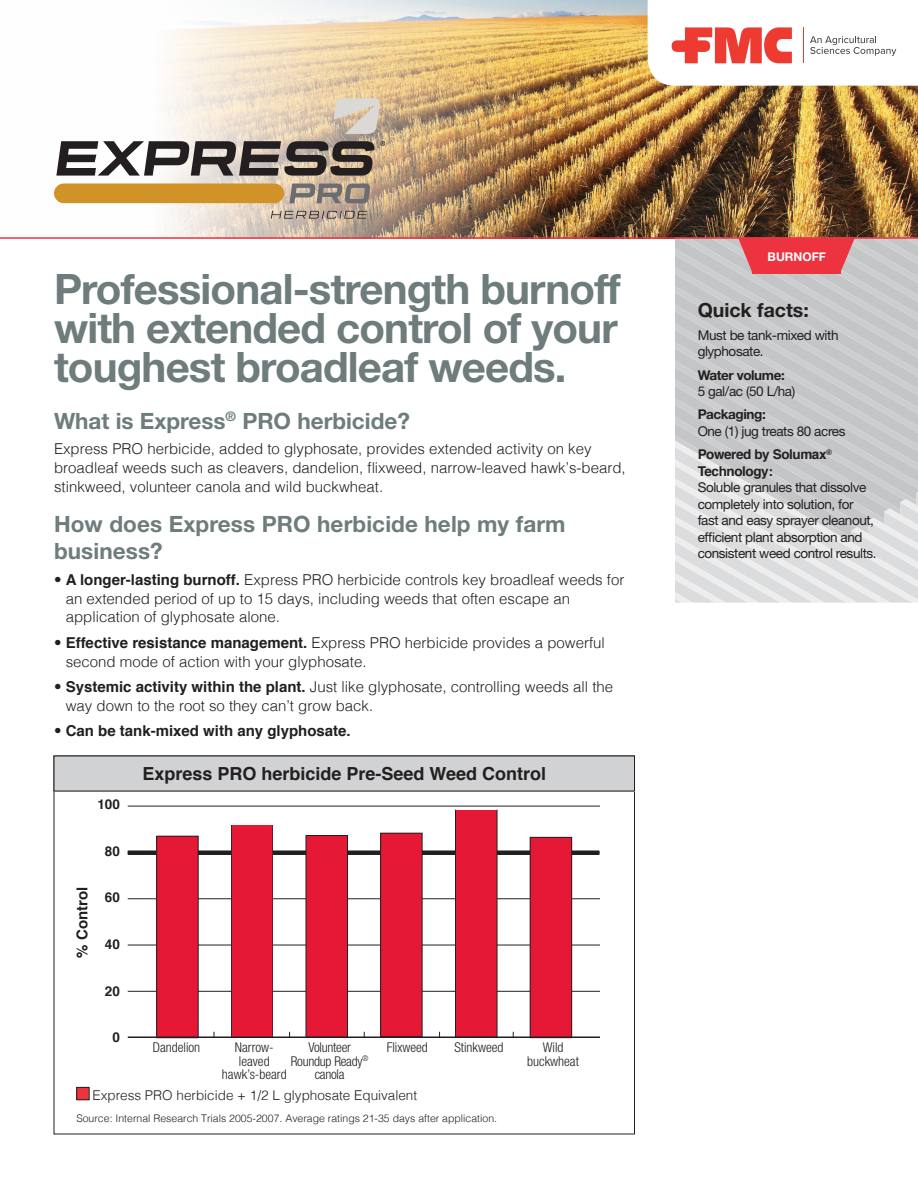
<style>
.page{position:relative;width:918px;height:1188px;background:#fff}
.page>*{position:absolute;margin:0;border:0;box-sizing:border-box;transform-origin:0 0}
.t1{font:700 42px/39px "Helvetica Neue";letter-spacing:-.02em;color:#6e7c7c;text-align:justify}
.t2{font:700 22.5px/27px "Helvetica Neue";letter-spacing:.005em;color:#6e7c7c}
.t3{font:700 19.5px "Helvetica Neue";color:#231f20}
.t4{font:700 18px "Helvetica";color:#231f20}
.t5{font:300 15px/18.8px "Helvetica";color:#231f20}
.t6{font:700 15px "Helvetica";color:#231f20}
.t7{font:13.5px/16.5px "Helvetica Neue";letter-spacing:-.03em;color:#231f20}
.t8{font:300 condensed 13.5px/13.5px "Helvetica Neue";color:#231f20;text-align:center}
.t9{font:300 13.5px "Helvetica";color:#231f20}
.t10{font:700 13.5px/16.5px "Helvetica";letter-spacing:-.03em;color:#231f20}
.t11{font:300 condensed 13.5px/13.5px "Helvetica Neue";letter-spacing:-.02em;color:#231f20;text-align:center}
.t12{font:700 13.5px "Helvetica Neue";letter-spacing:-.03em;color:#231f20}
.t13{font:700 12px "Helvetica Neue";color:#fff}
.t14{font:300 10.5px "Helvetica";color:#231f20}
.s1{font-weight:700}
.s2{font-weight:300}
</style>
<div class="page">
<img style="left:54px;top:0;width:864px;height:237px">
<svg style="left:675px;top:239px;width:243px;height:202px;background:#c7c8ca"></svg>
<svg style="left:675px;top:441px;width:243px;height:162px;background:#d9d9db"></svg>
<svg style="left:738px;top:239px;width:117px;height:35px"></svg>
<hr style="left:0;top:237px;width:918px;height:2px;background:#ee3340">
<svg style="left:271px;top:211px;width:96px;height:8px"></svg>
<div style="left:54px;top:183px;width:230px;height:20px;background:#d19328;border-radius:10px"></div>
<svg style="left:56px;top:141px;width:329px;height:35px"></svg>
<svg style="left:289px;top:184px;width:81px;height:19px;background:#998f85"></svg>
<svg style="left:334px;top:98px;width:47px;height:36px;background:#d4cbbe"></svg>
<hr style="left:128px;top:991px;width:472px;height:1px;background:#231f20">
<hr style="left:128px;top:945px;width:472px;height:1px;background:#231f20">
<hr style="left:128px;top:899px;width:472px;height:1px;background:#231f20">
<div style="left:128px;top:850px;width:471px;height:5px;background:#231f20"></div>
<div style="left:157px;top:836px;width:41px;height:202px;background:#e51836"></div>
<div style="left:156px;top:836px;width:43px;height:202px;border:1px solid #231f20"></div>
<div style="left:231px;top:826px;width:42px;height:210px;background:#e51836"></div>
<div style="left:530px;top:837px;width:42px;height:201px;background:#e51836"></div>
<div style="left:530px;top:837px;width:42px;height:201px;border:1px solid #231f20"></div>
<div style="left:306px;top:836px;width:42px;height:201px;background:#e51836"></div>
<div style="left:306px;top:835px;width:42px;height:203px;border:1px solid #231f20"></div>
<div style="left:456px;top:810px;width:41px;height:227px;background:#e51836"></div>
<div style="left:455px;top:809px;width:42px;height:229px;border:1px solid #231f20"></div>
<div style="left:381px;top:833px;width:41px;height:204px;background:#e51836"></div>
<div style="left:380px;top:833px;width:43px;height:204px;border:1px solid #231f20"></div>
<hr style="left:128px;top:1036px;width:472px;height:2px;background:#231f20">
<hr style="left:128px;top:806px;width:472px;height:1px;background:#231f20">
<div style="left:54px;top:756px;width:580px;height:35px;background:#d1d2d4"></div>
<div style="left:77px;top:1087px;width:12px;height:13px;background:#ee3340"></div>
<div style="left:76px;top:1087px;width:14px;height:13px;border:1px solid #231f20"></div>
<div style="left:753px;top:238px;width:88px;height:36px;background:#ee3340"></div>
<svg style="left:648px;top:0;width:270px;height:86px"></svg>
<h1 class="t1" style="left:54px;top:268px;width:568px">Professional-strength burnoff with extended control of your toughest broadleaf weeds.</h1>
<h2 class="t2" style="left:54px;top:407px;width:357px">What is Express<sup>®</sup> PRO herbicide?</h2>
<p class="t5" style="left:54px;top:439px;width:573px">Express PRO herbicide, added to glyphosate, provides extended activity on key broadleaf weeds such as cleavers, dandelion, flixweed, narrow-leaved hawk’s-beard, stinkweed, volunteer canola and wild buckwheat.</p>
<h2 class="t2" style="left:54px;top:510px;width:513px">How does Express PRO herbicide help my farm business?</h2>
<p class="t5" style="left:66px;top:569px;width:560px;text-indent:-12px">• <span class="s1">A longer-lasting burnoff.</span> Express PRO herbicide controls key broadleaf weeds for an extended period of up to 15 days, including weeds that often escape an application of glyphosate alone.</p>
<p class="t5" style="left:66px;top:632px;width:541px;text-indent:-12px">• <span class="s1">Effective resistance management.</span> Express PRO herbicide provides a powerful second mode of action with your glyphosate.</p>
<p class="t5" style="left:66px;top:676px;width:549px;text-indent:-12px">• <span class="s1">Systemic activity within the plant.</span> Just like glyphosate, controlling weeds all the way down to the root so they can’t grow back.</p>
<p class="t6" style="left:54px;top:719px;width:298px"><span class="s2">•</span> Can be tank-mixed with any glyphosate.</p>
<p class="t10" style="left:97px;top:797px;width:24px">100</p>
<p class="t6" style="left:70px;top:958px;width:72px;rotate:-90deg">% Control</p>
<p class="t10" style="left:105px;top:843px;width:17px">80</p>
<p class="t10" style="left:105px;top:890px;width:17px">60</p>
<p class="t10" style="left:105px;top:936px;width:17px">40</p>
<p class="t10" style="left:105px;top:983px;width:17px">20</p>
<p class="t10" style="left:112px;top:1029px;width:9px">0</p>
<p class="t4" style="left:142px;top:759px;width:405px">Express PRO herbicide Pre-Seed Weed Control</p>
<p class="t11" style="left:308px;top:1041px;width:44px">Volunteer</p>
<p class="t8" style="left:387px;top:1041px;width:43px">Flixweed</p>
<p class="t8" style="left:454px;top:1041px;width:51px">Stinkweed</p>
<p class="t11" style="left:291px;top:1054px;width:79px">Roundup Ready<sup>® </sup>canola</p>
<p class="t8" style="left:153px;top:1041px;width:49px">Dandelion</p>
<p class="t8" style="left:222px;top:1041px;width:66px">Narrow&shy;leaved hawk’s-beard</p>
<p class="t8" style="left:527px;top:1041px;width:53px">Wild buckwheat</p>
<p class="t9" style="left:92px;top:1084px;width:326px">Express PRO herbicide + 1/2 L glyphosate Equivalent</p>
<p class="t14" style="left:76px;top:1109px;width:422px">Source: Internal Research Trials 2005-2007. Average ratings 21-35 days after application.</p>
<p class="t13" style="left:768px;top:249px;width:60px">BURNOFF</p>
<h3 class="t3" style="left:698px;top:298px;width:113px">Quick facts:</h3>
<p class="t7" style="left:698px;top:327px;width:142px">Must be tank-mixed with glyphosate.</p>
<p class="t12" style="left:698px;top:366px;width:89px">Water volume:</p>
<p class="t7" style="left:698px;top:383px;width:99px">5 gal/ac (50 L/ha)</p>
<p class="t12" style="left:698px;top:406px;width:70px">Packaging:</p>
<p class="t7" style="left:698px;top:423px;width:149px">One (1) jug treats 80 acres</p>
<p class="t10" style="left:698px;top:446px;width:136px">Powered by Solumax<sup>®<br></sup>Technology:</p>
<p class="t7" style="left:698px;top:479px;width:180px">Soluble granules that dissolve completely into solution, for fast and easy sprayer cleanout, efficient plant absorption and consistent weed control results.</p>
</div>
